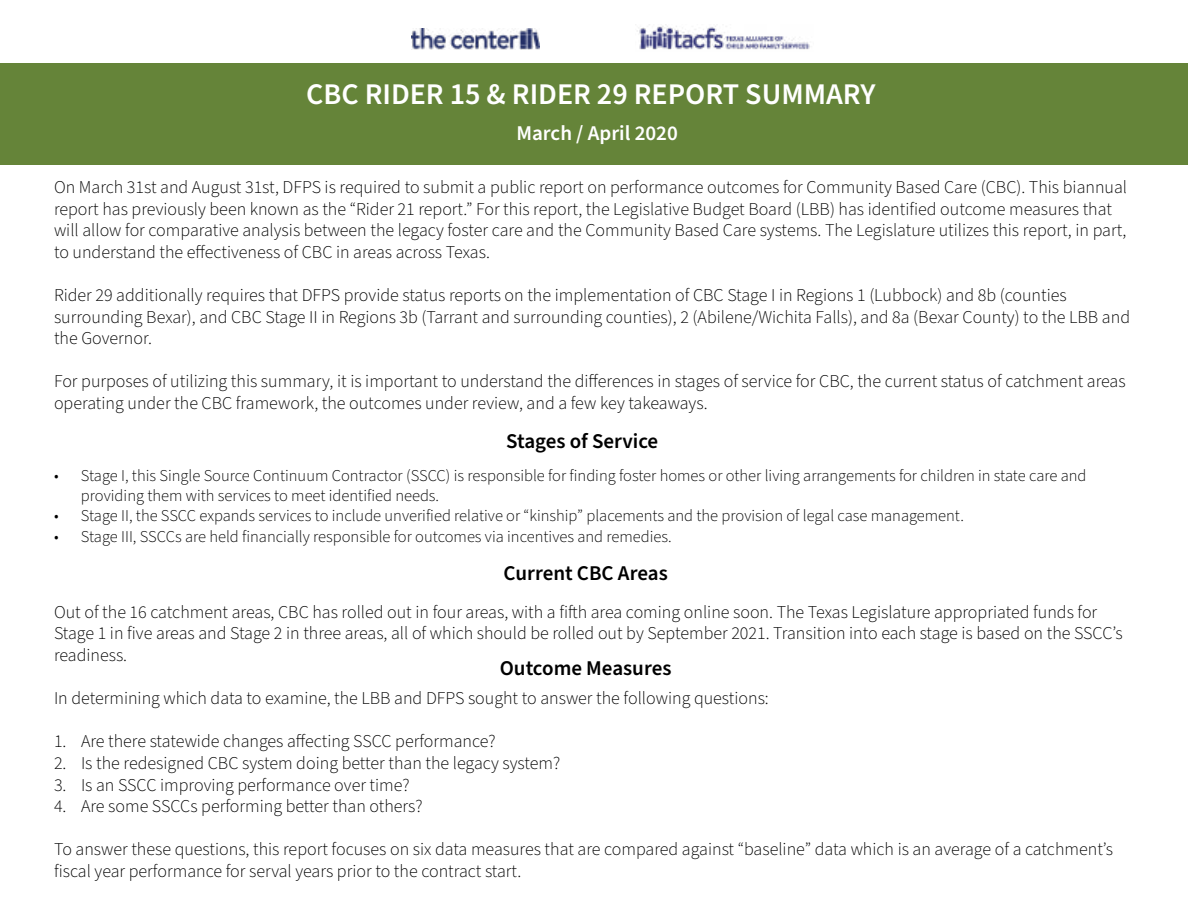
<style>
.page{position:relative;width:1188px;height:918px;background:#fff}
.page>*{position:absolute;margin:0;border:0;box-sizing:border-box;transform-origin:0 0}
.t1{font:600 30px "Source Sans Pro";color:#fff}
.t2{font:600 21px "Source Sans Pro";color:#000}
.t3{font:600 21px "Source Sans Pro";color:#fff}
.t4{font:300 18px/21.6px "Source Sans Pro";color:#000}
.t5{font:300 16.5px/19.8px "Source Sans Pro";color:#000}
</style>
<div class="page">
<div style="left:0;top:63px;width:1188px;height:101px;background:#658439"></div>
<img style="left:411px;top:29px;width:128px;height:21px">
<img style="left:637px;top:26px;width:173px;height:24px">
<h1 class="t1" style="left:306px;top:74px;width:571px">CBC RIDER 15 &amp; RIDER 29 REPORT SUMMARY</h1>
<p class="t3" style="left:516px;top:119px;width:163px">March / April 2020</p>
<p class="t4" style="left:54px;top:177px;width:1075px">On March 31st and August 31st, DFPS is required to submit a public report on performance outcomes for Community Based Care (CBC). This biannual report has previously been known as the “Rider 21 report.” For this report, the Legislative Budget Board (LBB) has identified outcome measures that will allow for comparative analysis between the legacy foster care and the Community Based Care systems. The Legislature utilizes this report, in part, to understand the effectiveness of CBC in areas across Texas.</p>
<p class="t4" style="left:54px;top:285px;width:1078px">Rider 29 additionally requires that DFPS provide status reports on the implementation of CBC Stage I in Regions 1 (Lubbock) and 8b (counties surrounding Bexar), and CBC Stage II in Regions 3b (Tarrant and surrounding counties), 2 (Abilene/Wichita Falls), and 8a (Bexar County) to the LBB and the Governor.</p>
<p class="t4" style="left:54px;top:371px;width:1073px">For purposes of utilizing this summary, it is important to understand the differences in stages of service for CBC, the current status of catchment areas operating under the CBC framework, the outcomes under review, and a few key takeaways.</p>
<p class="t2" style="left:506px;top:427px;width:153px">Stages of Service</p>
<p class="t5" style="left:81px;top:466px;width:1007px;text-indent:-27px">• Stage I, this Single Source Continuum Contractor (SSCC) is responsible for finding foster homes or other living arrangements for children in state care and providing them with services to meet identified needs.</p>
<p class="t5" style="left:54px;top:506px;width:911px">• Stage II, the SSCC expands services to include unverified relative or “kinship” placements and the provision of legal case management.</p>
<p class="t5" style="left:54px;top:528px;width:619px">• Stage III, SSCCs are held financially responsible for outcomes via incentives and remedies.</p>
<p class="t2" style="left:504px;top:559px;width:166px">Current CBC Areas</p>
<p class="t4" style="left:54px;top:602px;width:1070px">Out of the 16 catchment areas, CBC has rolled out in four areas, with a fifth area coming online soon. The Texas Legislature appropriated funds for<br>Stage 1 in five areas and Stage 2 in three areas, all of which should be rolled out by September 2021. Transition into each stage is based on the SSCC’s readiness.</p>
<p class="t2" style="left:500px;top:654px;width:173px">Outcome Measures</p>
<p class="t4" style="left:54px;top:688px;width:716px">In determining which data to examine, the LBB and DFPS sought to answer the following questions:</p>
<p class="t4" style="left:54px;top:731px;width:443px">1. Are there statewide changes affecting SSCC performance?</p>
<p class="t4" style="left:54px;top:753px;width:508px">2. Is the redesigned CBC system doing better than the legacy system?</p>
<p class="t4" style="left:54px;top:774px;width:357px">3. Is an SSCC improving performance over time?</p>
<p class="t4" style="left:54px;top:796px;width:370px">4. Are some SSCCs performing better than others?</p>
<p class="t4" style="left:54px;top:839px;width:1061px">To answer these questions, this report focuses on six data measures that are compared against “baseline” data which is an average of a catchment’s fiscal year performance for serval years prior to the contract start.</p>
</div>
